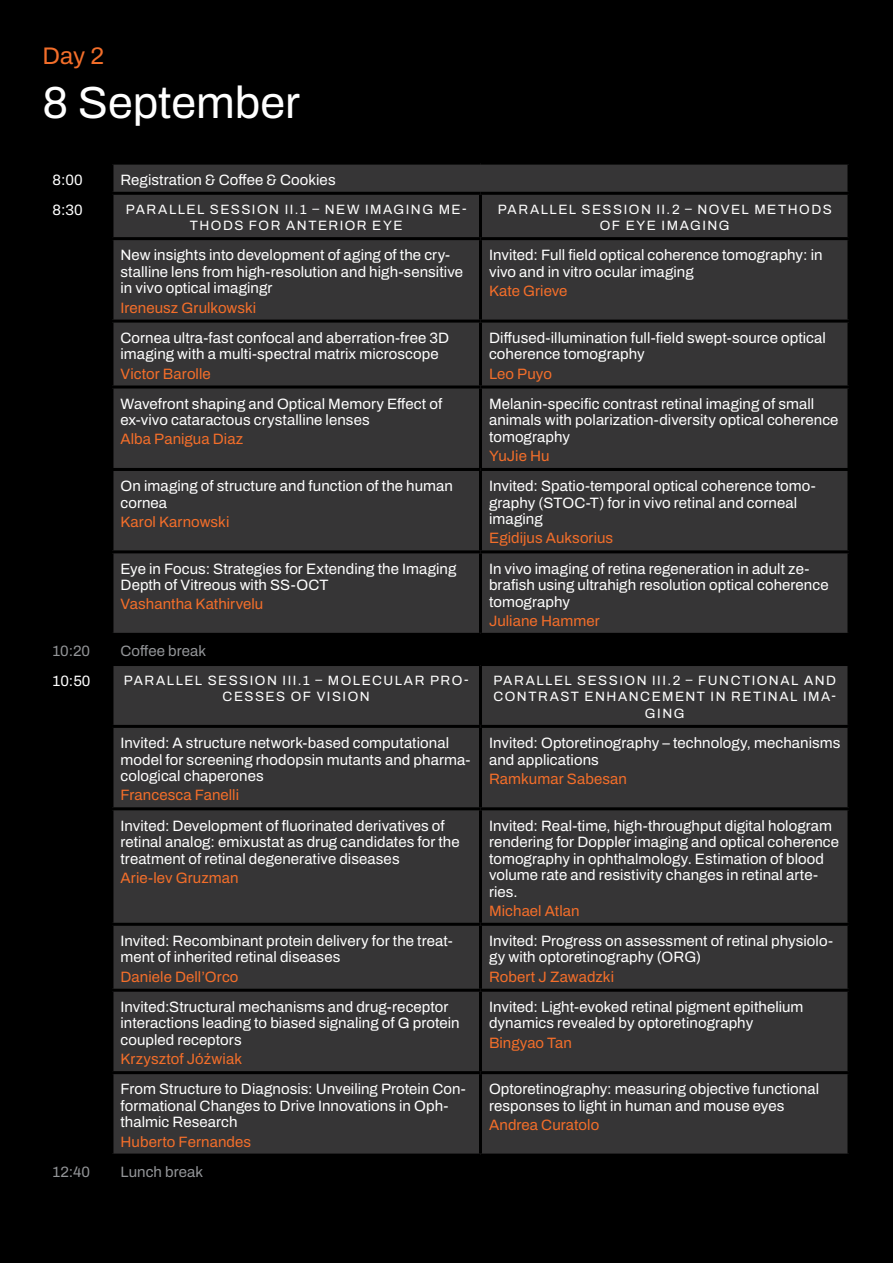
<style>
.page{position:relative;width:893px;height:1263px;background:#000}
.page>*{position:absolute;margin:0;border:0;box-sizing:border-box;transform-origin:0 0}
.t1{font:45px "Archivo";color:#fff}
.t2{font:24px "Archivo";color:#f36e2a}
.Desc{font:15px/16.5px "Archivo";letter-spacing:.005em;color:#fff}
.Desc-2{font:15px "Archivo";letter-spacing:.005em;color:#f36e2a}
.Break{font:15px "Archivo";letter-spacing:.01em;color:#939598}
.Program-time{font:15px "Archivo";color:#fff}
.Session{font:13.5px/16.5px "Archivo";letter-spacing:.11em;color:#fff;text-align:center}
.s1{font-style:inherit}
</style>
<div class="page">
<div style="left:113px;top:165px;width:734px;height:988px;background:#363536"></div>
<div style="left:112px;top:634px;width:737px;height:30px;background:#000"></div>
<hr style="left:112px;top:633px;width:368px;height:3px;background:#000">
<hr style="left:480px;top:633px;width:370px;height:3px;background:#000">
<hr style="left:112px;top:663px;width:368px;height:3px;background:#000">
<hr style="left:480px;top:663px;width:370px;height:3px;background:#000">
<hr style="left:112px;top:192px;width:368px;height:3px;background:#000">
<hr style="left:480px;top:192px;width:370px;height:3px;background:#000">
<hr style="left:479px;top:195px;width:3px;height:42px;background:#000">
<hr style="left:112px;top:237px;width:368px;height:3px;background:#000">
<hr style="left:480px;top:237px;width:370px;height:3px;background:#000">
<hr style="left:479px;top:240px;width:3px;height:80px;background:#000">
<hr style="left:112px;top:320px;width:368px;height:3px;background:#000">
<hr style="left:480px;top:320px;width:370px;height:3px;background:#000">
<hr style="left:479px;top:323px;width:3px;height:62px;background:#000">
<hr style="left:112px;top:385px;width:368px;height:3px;background:#000">
<hr style="left:480px;top:385px;width:370px;height:3px;background:#000">
<hr style="left:479px;top:388px;width:3px;height:80px;background:#000">
<hr style="left:112px;top:468px;width:368px;height:3px;background:#000">
<hr style="left:480px;top:468px;width:370px;height:3px;background:#000">
<hr style="left:479px;top:471px;width:3px;height:79px;background:#000">
<hr style="left:112px;top:550px;width:368px;height:3px;background:#000">
<hr style="left:480px;top:550px;width:370px;height:3px;background:#000">
<hr style="left:479px;top:553px;width:3px;height:80px;background:#000">
<hr style="left:479px;top:666px;width:3px;height:59px;background:#000">
<hr style="left:112px;top:725px;width:368px;height:3px;background:#000">
<hr style="left:480px;top:725px;width:370px;height:3px;background:#000">
<hr style="left:479px;top:728px;width:3px;height:79px;background:#000">
<hr style="left:112px;top:807px;width:368px;height:3px;background:#000">
<hr style="left:480px;top:807px;width:370px;height:3px;background:#000">
<hr style="left:479px;top:810px;width:3px;height:113px;background:#000">
<hr style="left:112px;top:923px;width:368px;height:3px;background:#000">
<hr style="left:480px;top:923px;width:370px;height:3px;background:#000">
<hr style="left:479px;top:926px;width:3px;height:63px;background:#000">
<hr style="left:112px;top:989px;width:368px;height:3px;background:#000">
<hr style="left:480px;top:989px;width:370px;height:3px;background:#000">
<hr style="left:479px;top:992px;width:3px;height:79px;background:#000">
<hr style="left:112px;top:1071px;width:368px;height:3px;background:#000">
<hr style="left:480px;top:1071px;width:370px;height:3px;background:#000">
<hr style="left:479px;top:1074px;width:3px;height:79px;background:#000">
<h2 class="t2" style="left:43px;top:37px;width:63px">Day 2</h2>
<h1 class="t1" style="left:43px;top:68px;width:259px">8 September</h1>
<p class="Program-time" style="left:53px;top:168px;width:32px">8:00</p>
<p class="Desc" style="left:120px;top:171px;width:217px">Registration &amp; Coffee &amp; Cookies</p>
<p class="Program-time" style="left:53px;top:199px;width:32px">8:30</p>
<p class="Session" style="left:126px;top:201px;width:342px">PARALLEL SESSION II.1 – NEW IMAGING ME-<br>THODS FOR ANTERIOR EYE</p>
<p class="Session" style="left:498px;top:201px;width:336px">PARALLEL SESSION II.2 – NOVEL METHODS<br>OF EYE IMAGING</p>
<p class="Desc" style="left:120px;top:247px;width:344px">New insights into development of aging of the cry&shy;stalline lens from high-resolution and high-sensitive in vivo optical imagingr</p>
<p class="Desc-2" style="left:120px;top:296px;width:137px">Ireneusz Grulkowski</p>
<p class="Desc" style="left:489px;top:247px;width:335px">Invited: Full field optical coherence tomography: in vivo and in vitro ocular imaging</p>
<p class="Desc-2" style="left:489px;top:280px;width:80px">Kate Grieve</p>
<p class="Desc" style="left:120px;top:329px;width:330px">Cornea ultra-fast confocal and aberration-free 3D imaging with a multi-spectral matrix microscope</p>
<p class="Desc-2" style="left:120px;top:362px;width:92px">Victor Barolle</p>
<p class="Desc" style="left:120px;top:395px;width:323px">Wavefront shaping and Optical Memory Effect of ex-vivo cataractous crystalline lenses</p>
<p class="Desc-2" style="left:120px;top:428px;width:124px">Alba Panigua Diaz</p>
<p class="Desc" style="left:120px;top:478px;width:334px">On imaging of structure and function of the human cornea</p>
<p class="Desc-2" style="left:120px;top:510px;width:110px">Karol Karnowski</p>
<p class="Desc" style="left:120px;top:560px;width:337px">Eye in Focus: Strategies for Extending the Imaging<br>Depth of Vitreous with SS-OCT</p>
<p class="Desc-2" style="left:120px;top:593px;width:144px">Vashantha Kathirvelu</p>
<p class="Desc" style="left:489px;top:329px;width:338px">Diffused-illumination full-field swept-source optical coherence tomography</p>
<p class="Desc-2" style="left:489px;top:362px;width:64px">Leo Puyo</p>
<p class="Desc" style="left:489px;top:395px;width:351px">Melanin-specific contrast retinal imaging of small animals with polarization-diversity optical coherence tomography</p>
<p class="Desc-2" style="left:489px;top:445px;width:62px">YuJie Hu</p>
<p class="Desc" style="left:489px;top:478px;width:328px">Invited: Spatio-temporal optical coherence tomo&shy;graphy (STOC-T) for in vivo retinal and corneal imaging</p>
<p class="Desc-2" style="left:489px;top:527px;width:126px">Egidijus Auksorius</p>
<p class="Desc" style="left:489px;top:560px;width:341px">In vivo imaging of retina regeneration in adult ze&shy;brafish using ultrahigh resolution optical coherence tomography</p>
<p class="Desc-2" style="left:489px;top:609px;width:112px">Juliane Hammer</p>
<p class="Break" style="left:53px;top:640px;width:39px">10:20</p>
<p class="Break" style="left:120px;top:640px;width:87px">Coffee break</p>
<p class="Program-time" style="left:53px;top:670px;width:40px">10:50</p>
<p class="Session" style="left:124px;top:672px;width:346px">PARALLEL SESSION III.1 – MOLECULAR PRO-<br>CESSES OF VISION</p>
<p class="Session" style="left:493px;top:672px;width:344px">PARALLEL SESSION III.2 – FUNCTIONAL AND<br>CONTRAST ENHANCEMENT IN RETINAL IMA-<br>GING</p>
<p class="Desc" style="left:120px;top:735px;width:351px">Invited: A structure network-based computational model for screening rhodopsin mutants and pharma&shy;cological chaperones</p>
<p class="Desc-2" style="left:120px;top:784px;width:120px">Francesca Fanelli</p>
<p class="Desc" style="left:489px;top:735px;width:353px">Invited: Optoretinography – technology, mechanisms and applications</p>
<p class="Desc-2" style="left:489px;top:767px;width:139px">Ramkumar Sabesan</p>
<p class="Desc" style="left:120px;top:817px;width:341px">Invited: Development of fluorinated derivatives of retinal analog: emixustat as drug candidates for the treatment of retinal degenerative diseases</p>
<p class="Desc-2" style="left:120px;top:866px;width:120px">Arie-lev Gruzman</p>
<p class="Desc" style="left:120px;top:932px;width:334px">Invited: Recombinant protein delivery for the treat&shy;ment of inherited retinal diseases</p>
<p class="Desc-2" style="left:120px;top:965px;width:119px">Daniele Dell’Orco</p>
<p class="Desc" style="left:120px;top:998px;width:341px">Invited:Structural mechanisms and drug-receptor interactions leading to biased signaling of G protein coupled receptors</p>
<p class="Desc-2" style="left:120px;top:1048px;width:123px">Krzysztof Jóźwiak</p>
<p class="Desc" style="left:120px;top:1081px;width:347px">From Structure to Diagnosis: Unveiling Protein Con&shy;formational Changes to Drive Innovations in Oph&shy;thalmic Research</p>
<p class="Desc-2" style="left:120px;top:1130px;width:132px">Huberto Fernandes</p>
<p class="Break" style="left:53px;top:1160px;width:39px">12:40</p>
<p class="Break" style="left:120px;top:1160px;width:84px">Lunch break</p>
<p class="Desc" style="left:489px;top:817px;width:352px">Invited: Real-time, high-throughput digital hologram rendering for Doppler imaging and optical coherence tomography in ophthalmology. Estimation of blood volume rate and resistivity changes in retinal arte&shy;ries.</p>
<p class="Desc-2" style="left:489px;top:899px;width:92px">Michael Atlan</p>
<p class="Desc" style="left:489px;top:932px;width:345px">Invited: Progress on assessment of retinal physiolo&shy;gy with optoretinography (ORG)</p>
<p class="Desc-2" style="left:489px;top:965px;width:127px">Robert J Zawadzki</p>
<p class="Desc" style="left:489px;top:998px;width:316px">Invited: Light-evoked retinal pigment epithelium dynamics revealed by optoretinography</p>
<p class="Desc-2" style="left:489px;top:1031px;width:84px">Bingy<span class="s1">a</span>o Ta<span class="s1">n</span></p>
<p class="Desc" style="left:489px;top:1081px;width:332px">Optoretinography: measuring objective functional responses to light in human and mouse eyes</p>
<p class="Desc-2" style="left:489px;top:1114px;width:112px">Andrea Curatolo</p>
</div>
